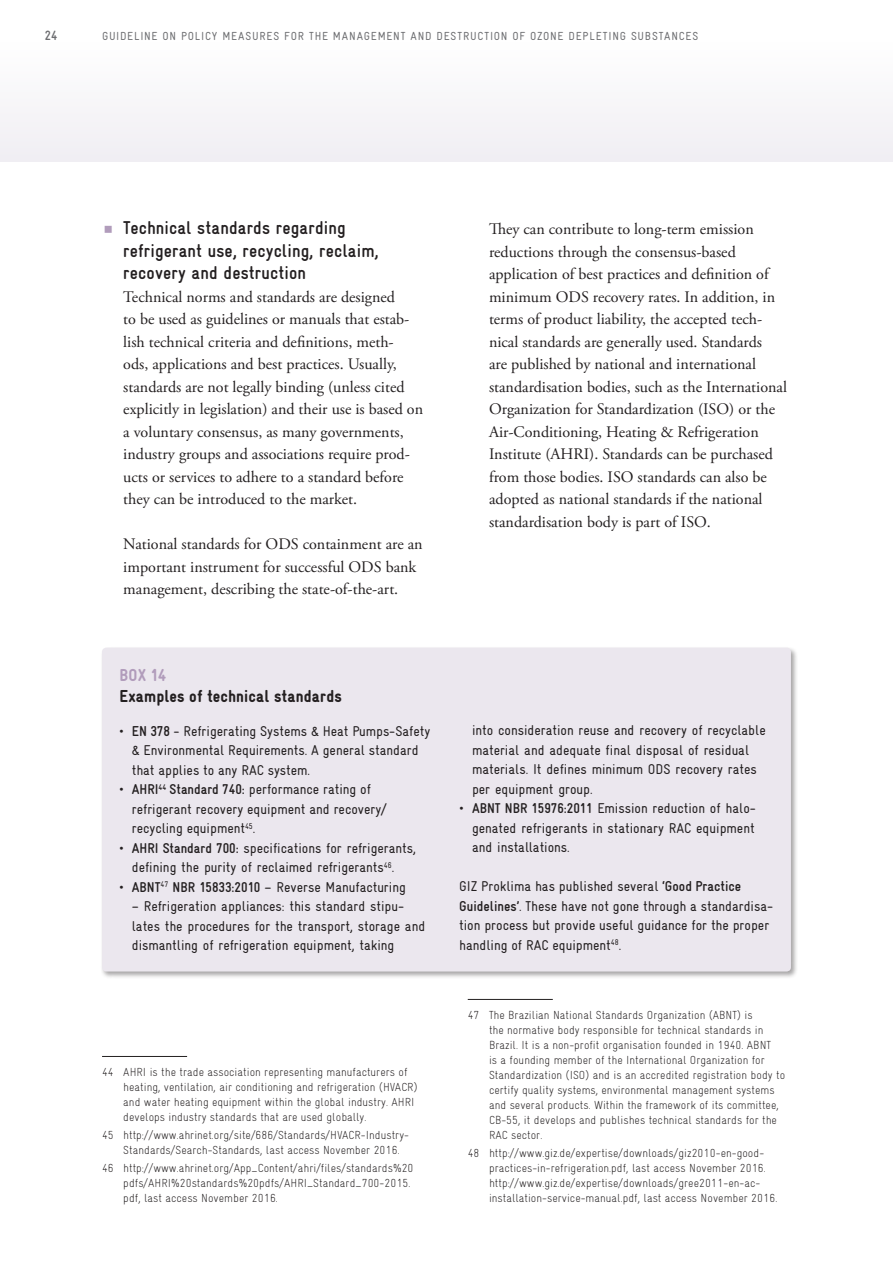
<style>
.page{position:relative;width:893px;height:1263px;background:#fff}
.page>*{position:absolute;margin:0;border:0;box-sizing:border-box;transform-origin:0 0}
.t1{font:700 condensed 18.6px/22.5px "Gravur";letter-spacing:.01em;color:#231f20}
.Fließtext_10_7_pt_Ga{font:900 condensed 17.4px "Gravur";letter-spacing:.01em;color:#231f20}
.Fließtext_10_7_pt_Ga-2{font:900 condensed 17.4px "Gravur";color:#b19cbb}
.Fließtext_10_7_pt_Ga-3{font:16.05px/22.5px "Adobe Garamond Pro";color:#231f20}
.Fließtext_10_7_pt_Ga-4{font:condensed 14.25px/19.5px "Gravur";color:#231f20}
.Box_Fließtext_9_5pt{font:condensed 14.25px/19.5px "Gravur";color:#231f20}
.t2{font:700 condensed 13.5px "Gravur";color:#6c6d70}
.Fußnote{font:300 condensed 11.7px/15px "Gravur";color:#231f20}
.t3{font:condensed 11.7px "Gravur";letter-spacing:.065em;color:#6c6d70}
.s1{font-weight:700;font-size:14.4px}
.s2{font-weight:700}
.s3{color:#fff}
</style>
<div class="page">
<div style="left:0;top:43px;width:893px;height:119px;background:#f7f6f8"></div>
<hr style="left:102px;top:1056px;width:85px;height:1px;background:#231f20">
<hr style="left:468px;top:999px;width:85px;height:1px;background:#231f20">
<div style="left:100px;top:646px;width:699px;height:333px;background:#231f20;opacity:.4"></div>
<div style="left:102px;top:648px;width:689px;height:323px;background:#ebe7ee;border-radius:4px"></div>
<p class="t2" style="left:45px;top:28px;width:14px">24</p>
<p class="t3" style="left:102px;top:30px;width:598px">GUIDELINE ON POLICY MEASURES FOR THE MANAGEMENT AND DESTRUCTION OF OZONE DEPLETING SUBSTANCES</p>
<p class="t1" style="left:123px;top:216px;width:257px">Technical standards regarding refrigerant use, recycling, reclaim, recovery and destruction <sup>44</sup> <sup>45</sup> <sup>46</sup></p>
<p class="Fließtext_10_7_pt_Ga-3" style="left:123px;top:286px;width:301px">Technical norms and standards are designed<br>to be used as guidelines or manuals that estab&shy;lish technical criteria and definitions, meth-<br>ods, applications and best practices. Usually, standards are not legally binding (unless cited explicitly in legislation) and their use is based on a voluntary consensus, as many governments, industry groups and associations require prod&shy;ucts or services to adhere to a standard before they can be introduced to the market.</p>
<p class="Fließtext_10_7_pt_Ga-3" style="left:123px;top:533px;width:301px">National standards for ODS containment are an important instrument for successful ODS bank management, describing the state-of-the-art.</p>
<p class="Fließtext_10_7_pt_Ga-2" style="left:120px;top:665px;width:48px">BOX 14</p>
<p class="Fließtext_10_7_pt_Ga" style="left:120px;top:686px;width:224px">Examples of technical standards</p>
<p class="Box_Fließtext_9_5pt" style="left:132px;top:721px;width:300px;text-indent:-13px">• <span class="s1">EN 378</span> - Refrigerating Systems &amp; Heat Pumps-Safety &amp; Environmental Requirements. A general standard that applies to any RAC system.</p>
<p class="Box_Fließtext_9_5pt" style="left:132px;top:780px;width:257px;text-indent:-13px">• <span class="s2">AHRI</span><sup>44</sup> <span class="s2">Standard 740:</span> performance rating of refrigerant recovery equipment and recovery/ recycling equipment<sup>45</sup>.</p>
<p class="Fließtext_10_7_pt_Ga-4" style="left:132px;top:838px;width:286px;text-indent:-13px">• <span class="s2">AHRI Standard 700:</span> specifications for refrigerants, defining the purity of reclaimed refrigerants<sup>46</sup>.</p>
<p class="Fließtext_10_7_pt_Ga-4" style="left:119px;top:877px;width:288px">• <span class="s2">ABNT</span><sup>47</sup> <span class="s2">NBR 15833:2010</span> – Reverse Manufacturing</p>
<p class="Fließtext_10_7_pt_Ga-4" style="left:132px;top:897px;width:295px">– Refrigeration appliances: this standard stipu&shy;lates the procedures for the transport, storage and dismantling of refrigeration equipment, taking</p>
<p class="Fußnote" style="left:123px;top:1064px;width:296px;text-indent:-21px">44 AHRI is the trade association representing manufacturers of heating, ventilation, air conditioning and refrigeration (HVACR) and water heating equipment within the global industry. AHRI develops industry standards that are used globally.</p>
<p class="Fußnote" style="left:123px;top:1127px;width:287px;text-indent:-21px">45 http://www.ahrinet.org/site/686/Standards/HVACR-Industry-<br>Standards/Search-Standards, last access November 2016.</p>
<p class="Fußnote" style="left:123px;top:1160px;width:292px;text-indent:-21px">46 http://www.ahrinet.org/App_Content/ahri/files/standards%20 pdfs/AHRI%20standards%20pdfs/AHRI_Standard_700-2015. pdf, last access November 2016.</p>
<p class="Fließtext_10_7_pt_Ga-3" style="left:489px;top:218px;width:299px">They can contribute to long-term emission reductions through the consensus-based application of best practices and definition of minimum ODS recovery rates. In addition, in terms of product liability, the accepted tech&shy;nical standards are generally used. Standards<br>are published by national and international standardisation bodies, such as the International Organization for Standardization (ISO) or the Air-Conditioning, Heating &amp; Refrigeration Institute (AHRI). Standards can be purchased from those bodies. ISO standards can also be adopted as national standards if the national standardisation body is part of ISO. <span class="s3">47 48</span></p>
<p class="Fließtext_10_7_pt_Ga-4" style="left:472px;top:721px;width:295px">into consideration reuse and recovery of recyclable material and adequate final disposal of residual materials. It defines minimum ODS recovery rates per equipment group.</p>
<p class="Fließtext_10_7_pt_Ga-4" style="left:472px;top:799px;width:285px;text-align:justify;text-indent:-13px">• <span class="s2">ABNT NBR 15976:2011</span> Emission reduction of halo&shy;genated refrigerants in stationary RAC equipment and installations.</p>
<p class="Box_Fließtext_9_5pt" style="left:459px;top:877px;width:315px">GIZ Proklima has published several <span class="s1">‘Good Practice Guidelines’</span>. These have not gone through a standardisa&shy;tion process but provide useful guidance for the proper handling of RAC equipment<sup>48</sup>.</p>
<p class="Fußnote" style="left:489px;top:1007px;width:298px;text-indent:-21px">47 The Brazilian National Standards Organization (ABNT) is<br>the normative body responsible for technical standards in Brazil. It is a non-profit organisation founded in 1940. ABNT<br>is a founding member of the International Organization for Standardization (ISO) and is an accredited registration body to certify quality systems, environmental management systems and several products. Within the framework of its committee, CB-55, it develops and publishes technical standards for the RAC sector.</p>
<p class="Fußnote" style="left:489px;top:1145px;width:290px;text-indent:-21px">48 http://www.giz.de/expertise/downloads/giz2010-en-good&shy;practices-in-refrigeration.pdf, last access November 2016. http://www.giz.de/expertise/downloads/gree2011-en-ac&shy;installation-service-manual.pdf, last access November 2016.</p>
</div>
